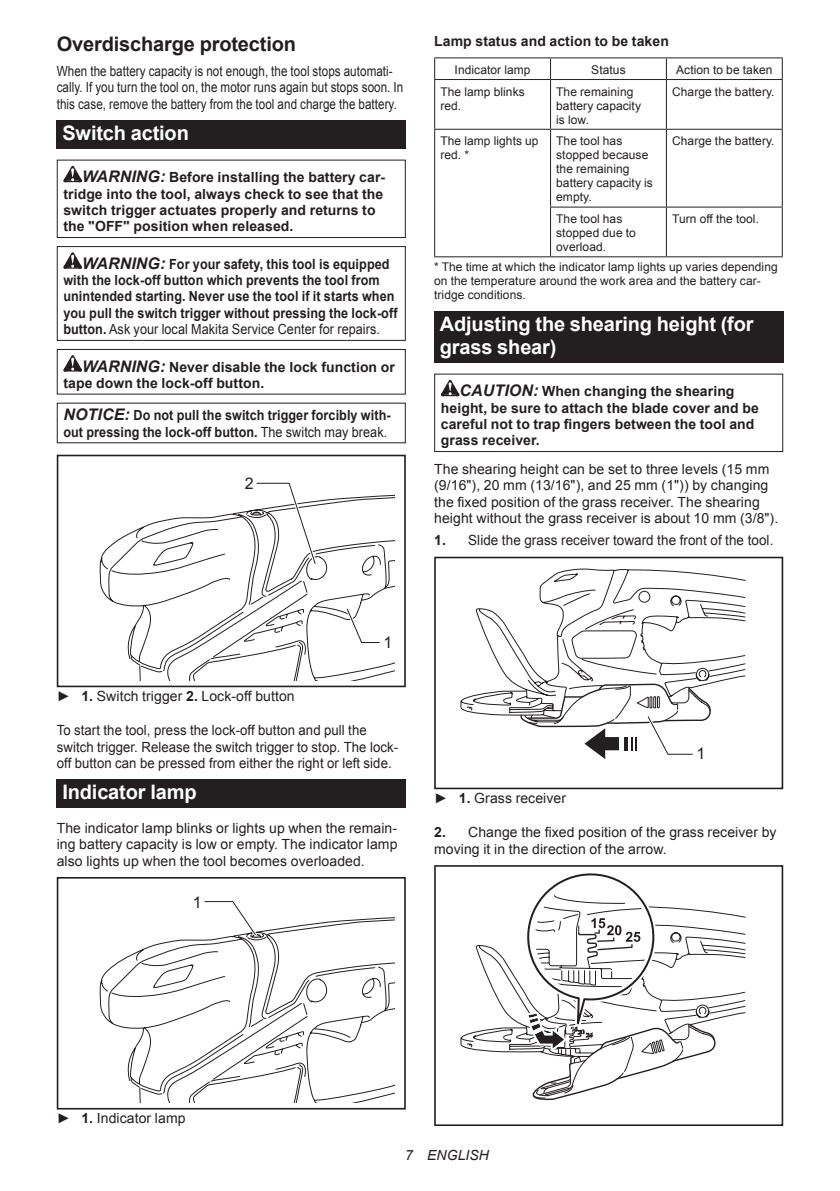
<style>
.page{position:relative;width:840px;height:1191px;background:#fff}
.page>*{position:absolute;margin:0;border:0;box-sizing:border-box;transform-origin:0 0}
.t1{font:700 20px/23.4px "Arial";letter-spacing:-.01em;color:#fff}
.t2{font:700 20px "Arial";letter-spacing:-.01em;color:#231f20}
.t3{font:16px "Arial";color:#231f20}
.t4{font:14px/16.4px "Arial";letter-spacing:.005em;color:#231f20}
.t5{font:700 14px/16.4px "Arial";letter-spacing:.005em;color:#231f20}
.t6{font:700 14px/16.4px "Arial";letter-spacing:.005em;color:#231f20;scale:.9 1}
.t7{font:14px/16.4px "Arial";letter-spacing:.005em;color:#231f20;scale:.83 1}
.t8{font:14px/16.4px "Arial";letter-spacing:.005em;color:#231f20;scale:.94 1}
.t9{font:14px "Arial";letter-spacing:.005em;color:#231f20;scale:.96 1}
.t10{font:italic 14px "Arial";letter-spacing:.005em;color:#231f20}
.t11{font:12px/14px "Arial";letter-spacing:.005em;color:#231f20}
.s1{font-style:italic;font-size:16px}
.s2{font-weight:400}
.s3{font-weight:700}
</style>
<div class="page">
<div style="left:57px;top:120px;width:348px;height:29px;background:#231f20"></div>
<svg style="left:63px;top:166px;width:19px;height:16px"></svg>
<div style="left:57px;top:160px;width:348px;height:78px;border:1px solid #231f20"></div>
<svg style="left:63px;top:252px;width:19px;height:17px"></svg>
<div style="left:57px;top:246px;width:348px;height:95px;border:1px solid #231f20"></div>
<svg style="left:63px;top:355px;width:19px;height:16px"></svg>
<div style="left:57px;top:349px;width:348px;height:45px;border:1px solid #231f20"></div>
<svg style="left:100px;top:494px;width:295px;height:181px"></svg>
<svg style="left:130px;top:511px;width:250px;height:169px"></svg>
<div style="left:57px;top:659px;width:73px;height:28px;background:#fff"></div>
<div style="left:57px;top:455px;width:348px;height:232px;border:2px solid #231f20"></div>
<svg style="left:343px;top:605px;width:39px;height:40px"></svg>
<svg style="left:250px;top:482px;width:69px;height:85px"></svg>
<div style="left:57px;top:779px;width:348px;height:29px;background:#231f20"></div>
<svg style="left:100px;top:917px;width:295px;height:181px"></svg>
<svg style="left:130px;top:933px;width:250px;height:169px"></svg>
<div style="left:57px;top:1081px;width:73px;height:28px;background:#fff"></div>
<div style="left:57px;top:877px;width:348px;height:232px;border:2px solid #231f20"></div>
<svg style="left:202px;top:901px;width:60px;height:38px"></svg>
<hr style="left:434px;top:57px;width:116px;height:1px;background:#231f20">
<svg style="left:434px;top:58px;width:1px;height:21px"></svg>
<hr style="left:550px;top:57px;width:116px;height:1px;background:#231f20">
<hr style="left:666px;top:57px;width:116px;height:1px;background:#231f20">
<svg style="left:665px;top:58px;width:1px;height:21px"></svg>
<svg style="left:781px;top:58px;width:1px;height:21px"></svg>
<hr style="left:434px;top:79px;width:116px;height:1px;background:#231f20">
<hr style="left:434px;top:80px;width:1px;height:49px;background:#231f20">
<hr style="left:550px;top:79px;width:116px;height:1px;background:#231f20">
<hr style="left:549px;top:80px;width:1px;height:49px;background:#231f20">
<hr style="left:666px;top:79px;width:116px;height:1px;background:#231f20">
<hr style="left:665px;top:80px;width:1px;height:49px;background:#231f20">
<hr style="left:781px;top:80px;width:1px;height:49px;background:#231f20">
<hr style="left:434px;top:129px;width:116px;height:1px;background:#231f20">
<hr style="left:434px;top:130px;width:1px;height:77px;background:#231f20">
<hr style="left:550px;top:129px;width:116px;height:1px;background:#231f20">
<hr style="left:549px;top:130px;width:1px;height:77px;background:#231f20">
<hr style="left:666px;top:129px;width:116px;height:1px;background:#231f20">
<hr style="left:665px;top:130px;width:1px;height:77px;background:#231f20">
<hr style="left:781px;top:130px;width:1px;height:77px;background:#231f20">
<hr style="left:434px;top:207px;width:1px;height:49px;background:#231f20">
<hr style="left:549px;top:207px;width:117px;height:1px;background:#231f20">
<hr style="left:549px;top:208px;width:1px;height:48px;background:#231f20">
<hr style="left:666px;top:207px;width:116px;height:1px;background:#231f20">
<hr style="left:665px;top:208px;width:1px;height:48px;background:#231f20">
<hr style="left:781px;top:208px;width:1px;height:48px;background:#231f20">
<hr style="left:434px;top:256px;width:116px;height:1px;background:#231f20">
<hr style="left:550px;top:256px;width:116px;height:1px;background:#231f20">
<hr style="left:666px;top:256px;width:116px;height:1px;background:#231f20">
<div style="left:434px;top:311px;width:348px;height:52px;background:#231f20"></div>
<svg style="left:440px;top:380px;width:19px;height:16px"></svg>
<div style="left:434px;top:373px;width:348px;height:79px;border:1px solid #231f20"></div>
<svg style="left:460px;top:568px;width:285px;height:148px"></svg>
<div style="left:434px;top:557px;width:348px;height:232px;border:2px solid #231f20"></div>
<svg style="left:520px;top:683px;width:191px;height:76px"></svg>
<svg style="left:460px;top:912px;width:285px;height:141px"></svg>
<svg style="left:519px;top:873px;width:196px;height:227px"></svg>
<div style="left:434px;top:865px;width:348px;height:261px;border:2px solid #231f20"></div>
<h1 class="t2" style="left:57px;top:31px;width:241px">Overdischarge protection</h1>
<p class="t7" style="left:57px;top:63px;width:419px">When the battery capacity is not enough, the tool stops automati&shy;cally. If you turn the tool on, the motor runs again but stops soon. In this case, remove the battery from the tool and charge the battery.</p>
<h1 class="t1" style="left:62px;top:122px;width:128px">Switch action</h1>
<p class="t5" style="left:63px;top:169px;width:323px;text-indent:19px"><span class="s1">WARNING:</span> Before installing the battery car&shy;tridge into the tool, always check to see that the switch trigger actuates properly and returns to the "OFF" position when released.</p>
<p class="t6" style="left:63px;top:256px;width:372px;text-indent:19px"><span class="s1">WARNING:</span> For your safety, this tool is equipped with the lock-off button which prevents the tool from unintended starting. Never use the tool if it starts when you pull the switch trigger without pressing the lock-off button. <span class="s2">Ask your local Makita Service Center for repairs.</span></p>
<p class="t5" style="left:63px;top:359px;width:333px;text-indent:19px"><span class="s1">WARNING:</span> Never disable the lock function or tape down the lock-off button.</p>
<p class="t6" style="left:63px;top:407px;width:365px"><span class="s1">NOTICE:</span> Do not pull the switch trigger forcibly with&shy;out pressing the lock-off button. <span class="s2">The switch may break.</span></p>
<p class="t3" style="left:245px;top:473px;width:10px">2</p>
<p class="t5" style="left:434px;top:33px;width:236px">Lamp status and action to be taken</p>
<p class="t11" style="left:454px;top:63px;width:77px">Indicator lamp</p>
<p class="t11" style="left:591px;top:63px;width:36px">Status</p>
<p class="t11" style="left:675px;top:63px;width:98px">Action to be taken</p>
<p class="t11" style="left:440px;top:84px;width:86px">The lamp blinks red.</p>
<p class="t11" style="left:556px;top:84px;width:86px">The remaining battery capacity is low.</p>
<p class="t11" style="left:671px;top:84px;width:104px">Charge the battery.</p>
<p class="t11" style="left:440px;top:134px;width:100px">The lamp lights up red. *</p>
<p class="t11" style="left:556px;top:134px;width:98px">The tool has stopped because the remaining battery capacity is empty.</p>
<p class="t11" style="left:671px;top:134px;width:104px">Charge the battery.</p>
<p class="t11" style="left:556px;top:212px;width:81px">The tool has stopped due to overload.</p>
<p class="t11" style="left:671px;top:212px;width:88px">Turn off the tool.</p>
<p class="t11" style="left:434px;top:260px;width:345px">* The time at which the indicator lamp lights up varies depending on the temperature around the work area and the battery car&shy;tridge conditions.</p>
<h1 class="t1" style="left:439px;top:313px;width:315px">Adjusting the shearing height (for grass shear)</h1>
<p class="t5" style="left:440px;top:383px;width:319px;text-indent:19px"><span class="s1">CAUTION:</span> When changing the shearing height, be sure to attach the blade cover and be careful not to trap fingers between the tool and grass receiver.</p>
<p class="t4" style="left:434px;top:461px;width:345px">The shearing height can be set to three levels (15 mm (9/16"), 20 mm (13/16"), and 25 mm (1")) by changing the fixed position of the grass receiver. The shearing height without the grass receiver is about 10 mm (3/8").</p>
<p class="t9" style="left:434px;top:531px;width:354px"><span class="s3">1.</span> Slide the grass receiver toward the front of the tool.</p>
<p class="t3" style="left:383px;top:631px;width:10px">1</p>
<p class="t4" style="left:57px;top:688px;width:239px">► <span class="s3">1.</span> Switch trigger <span class="s3">2.</span> Lock-off button</p>
<p class="t8" style="left:57px;top:722px;width:364px">To start the tool, press the lock-off button and pull the switch trigger. Release the switch trigger to stop. The lock&shy;off button can be pressed from either the right or left side.</p>
<h1 class="t1" style="left:62px;top:781px;width:136px">Indicator lamp</h1>
<p class="t4" style="left:57px;top:820px;width:342px;text-align:justify">The indicator lamp blinks or lights up when the remain&shy;ing battery capacity is low or empty. The indicator lamp also lights up when the tool becomes overloaded.</p>
<p class="t3" style="left:193px;top:891px;width:10px">1</p>
<p class="t3" style="left:696px;top:743px;width:10px">1</p>
<p class="t4" style="left:434px;top:790px;width:133px">► <span class="s3">1.</span> Grass receiver</p>
<p class="t4" style="left:434px;top:824px;width:344px"><span class="s3">2.</span> Change the fixed position of the grass receiver by moving it in the direction of the arrow.</p>
<p class="t4" style="left:57px;top:1110px;width:130px">► <span class="s3">1.</span> Indicator lamp</p>
<p class="t10" style="left:405px;top:1146px;width:85px">7 ENGLISH</p>
</div>
